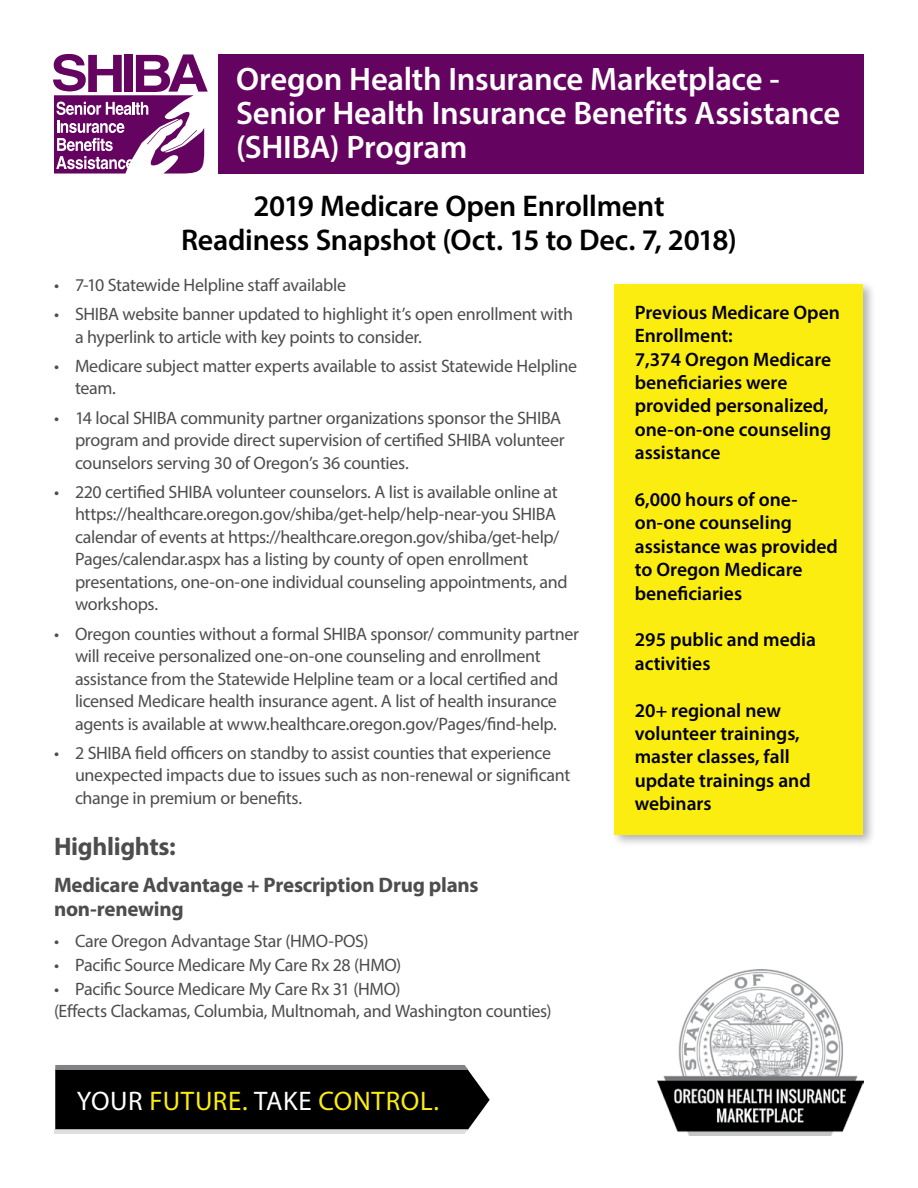
<style>
.page{position:relative;width:918px;height:1188px;background:#fff}
.page>*{position:absolute;margin:0;border:0;box-sizing:border-box;transform-origin:0 0}
.t1{font:600 32.7px/33.9px "Myriad Pro";letter-spacing:-.01em;color:#fff}
.t2{font:600 30px/34.5px "Myriad Pro";letter-spacing:-.01em;color:#000;text-align:center}
.t3{font:27px "Myriad Pro";letter-spacing:.025em;color:#fced10}
.t4{font:700 25.5px "Myriad Pro";letter-spacing:-.015em;color:#4d4d4f}
.t5{font:700 21px/24px "Myriad Pro";letter-spacing:-.015em;color:#4d4d4f}
.t6{font:600 19.5px/23.4px "Myriad Pro";color:#000}
.t7{font:18px/22.5px "Myriad Pro";letter-spacing:-.02em;color:#4d4d4f}
.s1{color:#fff}
</style>
<div class="page">
<div style="left:218px;top:54px;width:646px;height:119px;background:#650360"></div>
<svg style="left:54px;top:1065px;width:436px;height:69px;background:#1f1f1f"></svg>
<div style="left:611px;top:280px;width:265px;height:568px;background:#000;opacity:.3"></div>
<div style="left:615px;top:284px;width:248px;height:550px;background:#fced10"></div>
<svg style="left:53px;top:54px;width:155px;height:120px"></svg>
<img style="left:658px;top:969px;width:206px;height:167px">
<h1 class="t1" style="left:236px;top:61px;width:606px">Oregon Health Insurance Marketplace -<br>Senior Health Insurance Benefits Assistance (SHIBA) Program</h1>
<h2 class="t2" style="left:181px;top:188px;width:557px">2019 Medicare Open Enrollment<br>Readiness Snapshot (Oct. 15 to Dec. 7, 2018)</h2>
<p class="t7" style="left:54px;top:273px;width:294px">• 7-10 Statewide Helpline staff available</p>
<p class="t7" style="left:75px;top:302px;width:500px;text-indent:-21px">• SHIBA website banner updated to highlight it’s open enrollment with a hyperlink to article with key points to consider.</p>
<p class="t7" style="left:75px;top:354px;width:504px;text-indent:-21px">• Medicare subject matter experts available to assist Statewide Helpline team.</p>
<p class="t7" style="left:75px;top:406px;width:491px;text-indent:-21px">• 14 local SHIBA community partner organizations sponsor the SHIBA program and provide direct supervision of certified SHIBA volunteer counselors serving 30 of Oregon’s 36 counties.</p>
<p class="t7" style="left:75px;top:480px;width:494px;text-indent:-21px">• 220 certified SHIBA volunteer counselors. A list is available online at https://healthcare.oregon.gov/shiba/get-help/help-near-you SHIBA calendar of events at https://healthcare.oregon.gov/shiba/get-help/ Pages/calendar.aspx has a listing by county of open enrollment presentations, one-on-one individual counseling appointments, and workshops.</p>
<p class="t7" style="left:75px;top:622px;width:506px;text-indent:-21px">• Oregon counties without a formal SHIBA sponsor/ community partner will receive personalized one-on-one counseling and enrollment assistance from the Statewide Helpline team or a local certified and licensed Medicare health insurance agent. A list of health insurance agents is available at www.healthcare.oregon.gov/Pages/find-help.</p>
<p class="t7" style="left:75px;top:741px;width:497px;text-indent:-21px">• 2 SHIBA field officers on standby to assist counties that experience unexpected impacts due to issues such as non-renewal or significant change in premium or benefits.</p>
<h3 class="t4" style="left:54px;top:830px;width:123px">Highlights:</h3>
<p class="t5" style="left:54px;top:872px;width:426px">Medicare Advantage + Prescription Drug plans non-renewing</p>
<p class="t7" style="left:54px;top:929px;width:316px">• Care Oregon Advantage Star (HMO-POS)</p>
<p class="t7" style="left:54px;top:953px;width:349px">• Pacific Source Medicare My Care Rx 28 (HMO)</p>
<p class="t7" style="left:54px;top:977px;width:499px">• Pacific Source Medicare My Care Rx 31 (HMO)<br>(Effects Clackamas, Columbia, Multnomah, and Washington counties)</p>
<h3 class="t3" style="left:77px;top:1084px;width:364px"><span class="s1">YOUR</span> FUTURE. <span class="s1">TAKE</span> CONTROL.</h3>
<p class="t6" style="left:635px;top:300px;width:207px">Previous Medicare Open<br>Enrollment:<br>7,374 Oregon Medicare beneficiaries were provided personalized, one-on-one counseling assistance</p>
<p class="t6" style="left:635px;top:487px;width:205px">6,000 hours of one&shy;on-one counseling assistance was provided to Oregon Medicare beneficiaries</p>
<p class="t6" style="left:635px;top:628px;width:183px">295 public and media activities</p>
<p class="t6" style="left:635px;top:698px;width:177px">20+ regional new volunteer trainings, master classes, fall update trainings and webinars</p>
</div>
